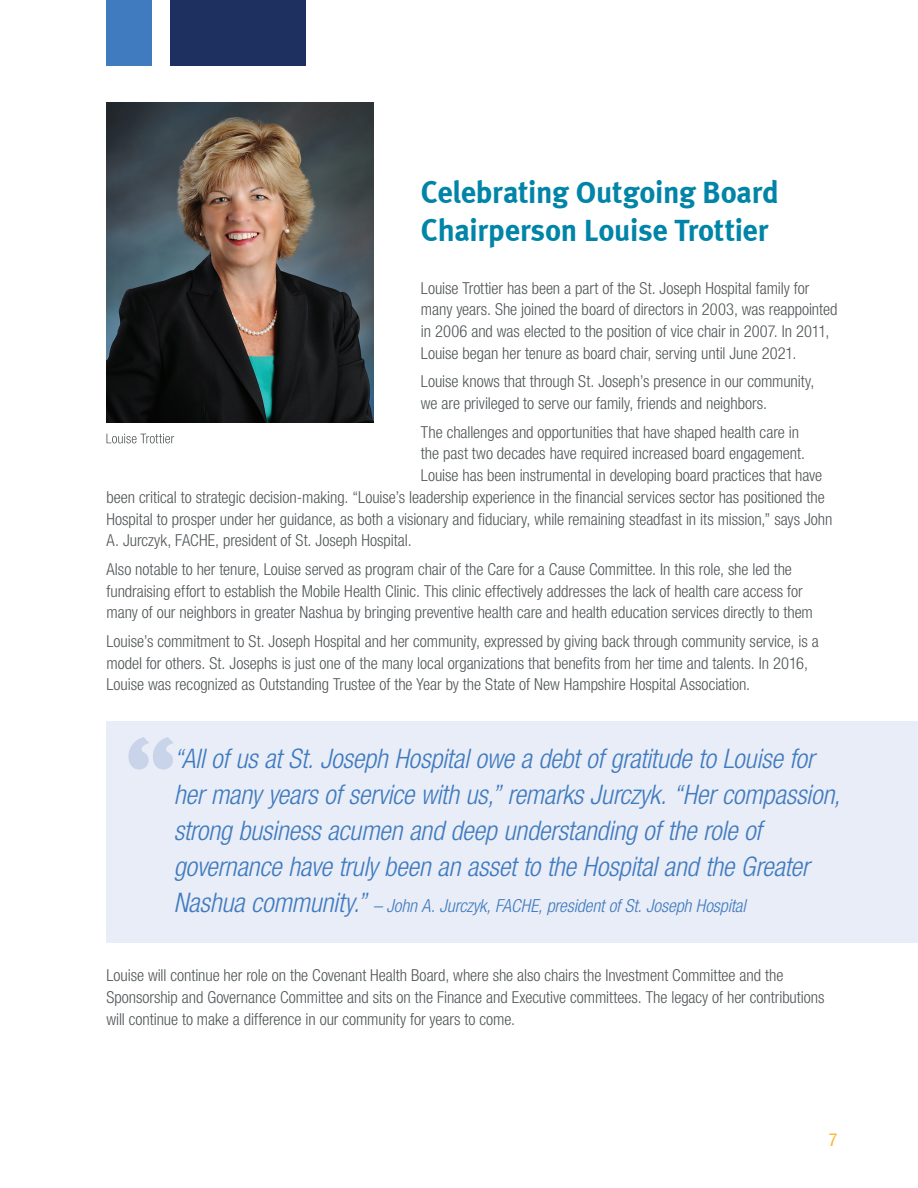
<style>
.page{position:relative;width:918px;height:1188px;background:#fff}
.page>*{position:absolute;margin:0;border:0;box-sizing:border-box;transform-origin:0 0}
.subhead{font:31.5px/37.8px "Meta Bold LF";letter-spacing:-.01em;color:#0084a7;scale:.96 1}
.call_outs{font:italic 300 condensed 27px/36px "Helvetica Neue LT Std";letter-spacing:-.01em;color:#407bbf}
.call_outs-2{font:italic 300 condensed 18px "Helvetica Neue LT Std";letter-spacing:-.005em;color:#407bbf}
.t1{font:condensed 18px "Helvetica Neue LT Std";color:#fbb735}
.Body_Text{font:300 condensed 16.5px/21.8px "Helvetica Neue LT Std";letter-spacing:-.005em;color:#525759}
.s1{font-size:27px}
</style>
<div class="page">
<svg style="left:106px;top:434px;width:68px;height:9px"></svg>
<img style="left:106px;top:102px;width:268px;height:320px">
<div style="left:170px;top:0;width:136px;height:65px;background:#1d305f"></div>
<div style="left:106px;top:0;width:46px;height:65px;background:#407bbf"></div>
<div style="left:106px;top:721px;width:812px;height:222px;background:#e9edf7"></div>
<svg style="left:128px;top:737px;width:45px;height:33px"></svg>
<p class="subhead" style="left:421px;top:173px;width:374px">Celebrating Outgoing Board<br>Chairperson Louise Trottier</p>
<p class="Body_Text" style="left:421px;top:277px;width:418px">Louise Trottier has been a part of the St. Joseph Hospital family for many years. She joined the board of directors in 2003, was reappointed in 2006 and was elected to the position of vice chair in 2007. In 2011, Louise began her tenure as board chair, serving until June 2021.</p>
<p class="Body_Text" style="left:421px;top:370px;width:395px">Louise knows that through St. Joseph’s presence in our community, we are privileged to serve our family, friends and neighbors.</p>
<p class="Body_Text" style="left:421px;top:421px;width:380px">The challenges and opportunities that have shaped health care in</p>
<p class="Body_Text" style="left:421px;top:442px;width:386px">the past two decades have required increased board engagement.</p>
<p class="Body_Text" style="left:421px;top:464px;width:403px">Louise has been instrumental in developing board practices that have</p>
<p class="Body_Text" style="left:106px;top:486px;width:720px">been critical to strategic decision-making. “Louise’s leadership experience in the financial services sector has positioned the</p>
<p class="Body_Text" style="left:106px;top:508px;width:727px">Hospital to prosper under her guidance, as both a visionary and fiduciary, while remaining steadfast in its mission,” says John</p>
<p class="Body_Text" style="left:106px;top:529px;width:307px">A. Jurczyk, FACHE, president of St. Joseph Hospital.</p>
<p class="Body_Text" style="left:106px;top:558px;width:708px">Also notable to her tenure, Louise served as program chair of the Care for a Cause Committee. In this role, she led the fundraising effort to establish the Mobile Health Clinic. This clinic effectively addresses the lack of health care access for many of our neighbors in greater Nashua by bringing preventive health care and health education services directly to them</p>
<p class="Body_Text" style="left:106px;top:630px;width:714px">Louise’s commitment to St. Joseph Hospital and her community, expressed by giving back through community service, is a model for others. St. Josephs is just one of the many local organizations that benefits from her time and talents. In 2016,<br>Louise was recognized as Outstanding Trustee of the Year by the State of New Hampshire Hospital Association.</p>
<p class="call_outs" style="left:174px;top:741px;width:668px">“All of us at St. Joseph Hospital owe a debt of gratitude to Louise for her many years of service with us,” remarks Jurczyk. “Her compassion, strong business acumen and deep understanding of the role of governance have truly been an asset to the Hospital and the Greater</p>
<p class="call_outs-2" style="left:174px;top:895px;width:574px"><span class="s1">Nashua community.”</span> – John A. Jurczyk, FACHE, president of St. Joseph Hospital</p>
<p class="Body_Text" style="left:106px;top:964px;width:720px">Louise will continue her role on the Covenant Health Board, where she also chairs the Investment Committee and the<br>Sponsorship and Governance Committee and sits on the Finance and Executive committees. The legacy of her contributions will continue to make a difference in our community for years to come.</p>
<p class="t1" style="left:829px;top:1129px;width:10px">7</p>
</div>
